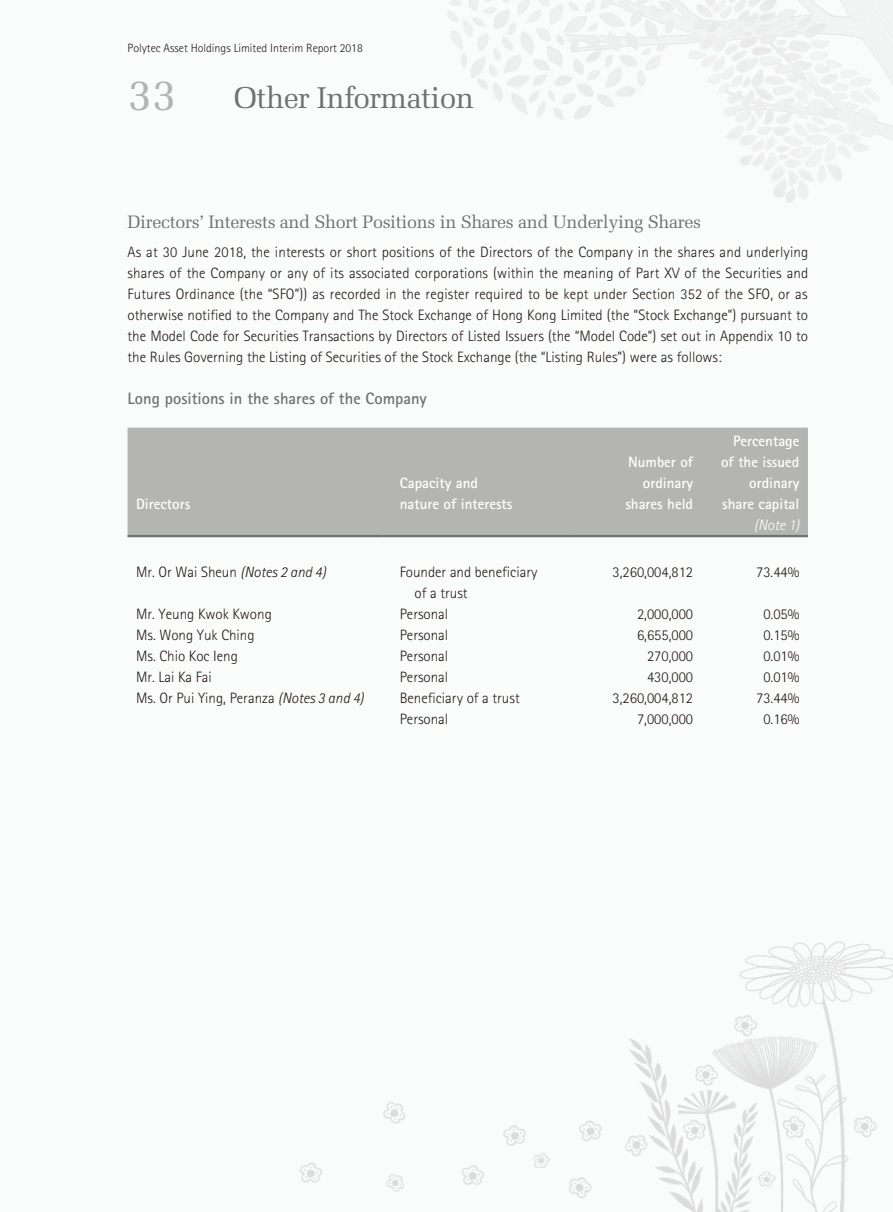
<style>
.page{position:relative;width:893px;height:1212px;background:#fff}
.page>*{position:absolute;margin:0;border:0;box-sizing:border-box;transform-origin:0 0}
.t1{font:45px "Melior LT Std";color:#b4b4b3}
.t2{font:30px "Melior LT Std";letter-spacing:-.02em;color:#707171}
.t3{font:18px "Melior LT Std";letter-spacing:-.02em;color:#707171}
.t4{font:700 16.5px "Rotis Sans Serif Std";color:#707171}
.t5{font:300 15px/21px "Rotis Sans Serif Std";color:#231916;text-align:justify}
.t6{font:700 15px/21px "Rotis Sans Serif Std";color:#fff;text-align:right}
.t7{font:italic 300 15px "Rotis Sans Serif Std";color:#fff}
.t8{font:300 12px "Rotis Sans Serif Std";color:#231916}
.s1{font-style:italic}
</style>
<div class="page">
<img style="left:127px;top:0;width:766px;height:1212px">
<div style="left:128px;top:428px;width:680px;height:107px;background:#b4b4b3"></div>
<hr style="left:128px;top:535px;width:255px;height:2px;background:#727272">
<hr style="left:383px;top:535px;width:191px;height:2px;background:#727272">
<hr style="left:574px;top:535px;width:128px;height:2px;background:#727272">
<hr style="left:702px;top:535px;width:106px;height:2px;background:#727272">
<p class="t8" style="left:128px;top:42px;width:237px">Polytec Asset Holdings Limited Interim Report 2018</p>
<h1 class="t1" style="left:128px;top:68px;width:51px">33</h1>
<h2 class="t2" style="left:234px;top:80px;width:242px">Other Information</h2>
<p class="t3" style="left:128px;top:211px;width:575px">Directors’ Interests and Short Positions in Shares and Underlying Shares</p>
<p class="t5" style="left:128px;top:241px;width:682px">As at 30 June 2018, the interests or short positions of the Directors of the Company in the shares and underlying shares of the Company or any of its associated corporations (within the meaning of Part XV of the Securities and Futures Ordinance (the “SFO”)) as recorded in the register required to be kept under Section 352 of the SFO, or as otherwise notified to the Company and The Stock Exchange of Hong Kong Limited (the “Stock Exchange”) pursuant to the Model Code for Securities Transactions by Directors of Listed Issuers (the “Model Code”) set out in Appendix 10 to the Rules Governing the Listing of Securities of the Stock Exchange (the “Listing Rules”) were as follows:</p>
<p class="t4" style="left:128px;top:388px;width:301px">Long positions in the shares of the Company</p>
<p class="t6" style="left:136px;top:493px;width:56px">Directors</p>
<p class="t6" style="left:400px;top:472px;width:114px;text-align:left">Capacity and nature of interests</p>
<p class="t6" style="left:625px;top:451px;width:69px">Number of ordinary shares held</p>
<p class="t6" style="left:721px;top:430px;width:80px">Percentage of the issued ordinary share capital</p>
<p class="t7" style="left:754px;top:516px;width:47px">(Note 1)</p>
<p class="t5" style="left:136px;top:561px;width:191px">Mr. Or Wai Sheun <span class="s1">(Notes 2 and 4)</span></p>
<p class="t5" style="left:415px;top:561px;width:124px;text-indent:-15px">Founder and beneficiary of a trust</p>
<p class="t5" style="left:613px;top:561px;width:82px">3,260,004,812</p>
<p class="t5" style="left:756px;top:561px;width:45px">73.44%</p>
<p class="t5" style="left:136px;top:603px;width:137px">Mr. Yeung Kwok Kwong</p>
<p class="t5" style="left:400px;top:603px;width:50px">Personal</p>
<p class="t5" style="left:637px;top:603px;width:58px">2,000,000</p>
<p class="t5" style="left:763px;top:603px;width:38px">0.05%</p>
<p class="t5" style="left:136px;top:624px;width:120px">Ms. Wong Yuk Ching</p>
<p class="t5" style="left:400px;top:624px;width:50px">Personal</p>
<p class="t5" style="left:637px;top:624px;width:58px">6,655,000</p>
<p class="t5" style="left:763px;top:624px;width:38px">0.15%</p>
<p class="t5" style="left:136px;top:645px;width:103px">Ms. Chio Koc Ieng</p>
<p class="t5" style="left:400px;top:645px;width:50px">Personal</p>
<p class="t5" style="left:647px;top:645px;width:48px">270,000</p>
<p class="t5" style="left:763px;top:645px;width:38px">0.01%</p>
<p class="t5" style="left:136px;top:666px;width:77px">Mr. Lai Ka Fai</p>
<p class="t5" style="left:400px;top:666px;width:50px">Personal</p>
<p class="t5" style="left:647px;top:666px;width:48px">430,000</p>
<p class="t5" style="left:763px;top:666px;width:38px">0.01%</p>
<p class="t5" style="left:136px;top:687px;width:229px">Ms. Or Pui Ying, Peranza <span class="s1">(Notes 3 and 4)</span></p>
<p class="t5" style="left:400px;top:687px;width:121px">Beneficiary of a trust</p>
<p class="t5" style="left:613px;top:687px;width:82px">3,260,004,812</p>
<p class="t5" style="left:756px;top:687px;width:45px">73.44%</p>
<p class="t5" style="left:400px;top:708px;width:50px">Personal</p>
<p class="t5" style="left:637px;top:708px;width:58px">7,000,000</p>
<p class="t5" style="left:763px;top:708px;width:38px">0.16%</p>
</div>
